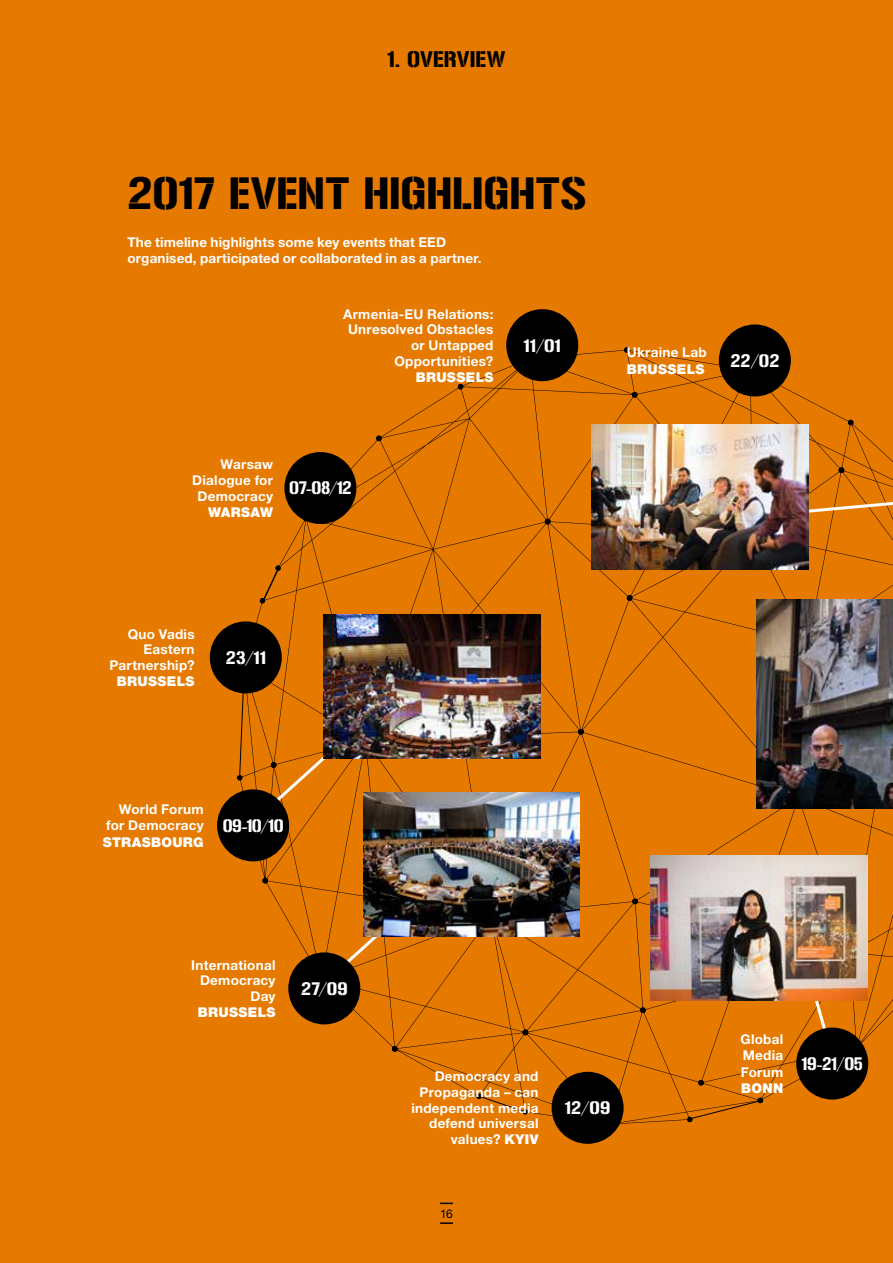
<style>
.page{position:relative;width:893px;height:1263px;background:#e67900}
.page>*{position:absolute;margin:0;border:0;box-sizing:border-box;transform-origin:0 0}
.t1{font:45px "Gunplay";color:#000}
.t2{font:22.5px "Gunplay";letter-spacing:.005em;color:#000}
.t3{font:18px "Gunplay";letter-spacing:-.005em;color:#fff}
.t4{font:18px "Gunplay";letter-spacing:-.005em;color:#fff;scale:.95 1}
.t5{font:18px "Gunplay";letter-spacing:-.005em;color:#fff;scale:.94 1}
.t6{font:700 13.5px/15.8px "Helvetica Neue LT Std";letter-spacing:.02em;color:#fff;text-align:right}
.t7{font:900 13.5px "Helvetica Neue LT Std";letter-spacing:.025em;color:#fff}
.t8{font:12px "Helvetica Neue LT Std";color:#000}
.s1{font-weight:900}
</style>
<div class="page">
<svg style="left:239px;top:350px;width:654px;height:774px"></svg>
<svg style="left:698px;top:1080px;width:6px;height:6px"></svg>
<svg style="left:640px;top:1007px;width:6px;height:6px"></svg>
<svg style="left:632px;top:898px;width:6px;height:6px"></svg>
<svg style="left:848px;top:420px;width:6px;height:5px"></svg>
<svg style="left:838px;top:467px;width:6px;height:6px"></svg>
<svg style="left:522px;top:1029px;width:6px;height:6px"></svg>
<svg style="left:392px;top:1046px;width:6px;height:6px"></svg>
<svg style="left:262px;top:878px;width:6px;height:5px"></svg>
<svg style="left:578px;top:729px;width:6px;height:6px"></svg>
<svg style="left:627px;top:595px;width:6px;height:6px"></svg>
<svg style="left:624px;top:347px;width:6px;height:6px"></svg>
<svg style="left:632px;top:392px;width:6px;height:6px"></svg>
<svg style="left:458px;top:384px;width:5px;height:6px"></svg>
<svg style="left:545px;top:519px;width:6px;height:5px"></svg>
<svg style="left:376px;top:435px;width:6px;height:6px"></svg>
<svg style="left:237px;top:692px;width:10px;height:89px"></svg>
<svg style="left:687px;top:1097px;width:76px;height:25px"></svg>
<svg style="left:476px;top:1093px;width:52px;height:22px"></svg>
<svg style="left:440px;top:1222px;width:13px;height:2px"></svg>
<svg style="left:440px;top:1202px;width:13px;height:2px"></svg>
<div style="left:506px;top:309px;width:72px;height:72px;background:#000;border-radius:50%"></div>
<div style="left:719px;top:324px;width:72px;height:72px;background:#000;border-radius:50%"></div>
<div style="left:552px;top:1072px;width:72px;height:72px;background:#000;border-radius:50%"></div>
<div style="left:210px;top:621px;width:72px;height:72px;background:#000;border-radius:50%"></div>
<svg style="left:800px;top:1000px;width:36px;height:46px"></svg>
<svg style="left:872px;top:809px;width:21px;height:66px"></svg>
<svg style="left:808px;top:496px;width:85px;height:23px"></svg>
<svg style="left:318px;top:851px;width:152px;height:131px"></svg>
<svg style="left:253px;top:693px;width:142px;height:129px"></svg>
<div style="left:217px;top:789px;width:72px;height:72px;background:#000;border-radius:50%"></div>
<img style="left:324px;top:614px;width:216px;height:144px">
<div style="left:288px;top:952px;width:72px;height:72px;background:#000;border-radius:50%"></div>
<img style="left:363px;top:792px;width:217px;height:145px">
<img style="left:756px;top:600px;width:137px;height:209px">
<img style="left:651px;top:855px;width:217px;height:145px">
<img style="left:591px;top:424px;width:217px;height:145px">
<div style="left:796px;top:1027px;width:72px;height:72px;background:#000;border-radius:50%"></div>
<svg style="left:260px;top:565px;width:21px;height:39px"></svg>
<div style="left:284px;top:452px;width:72px;height:72px;background:#000;border-radius:50%"></div>
<h2 class="t2" style="left:388px;top:47px;width:119px">1. OVERVIEW</h2>
<h1 class="t1" style="left:128px;top:170px;width:461px">2017 EVENT HIGHLIGHTS</h1>
<p class="t6" style="left:128px;top:233px;width:355px;line-height:16.5px;text-align:left">The timeline highlights some key events that EED organised, participated or collaborated in as a partner.</p>
<p class="t6" style="left:343px;top:305px;width:152px">Armenia-EU Relations:<br>Unresolved Obstacles or Untapped<br>Opportunities?</p>
<p class="t7" style="left:416px;top:369px;width:79px">BRUSSELS</p>
<h3 class="t3" style="left:524px;top:336px;width:38px">11/01</h3>
<p class="t6" style="left:192px;top:456px;width:82px">Warsaw<br>Dialogue for<br>Democracy</p>
<p class="t7" style="left:208px;top:504px;width:67px">WARSAW</p>
<h3 class="t4" style="left:289px;top:479px;width:67px">07-08/12</h3>
<p class="t6" style="left:627px;top:344px;width:81px">Ukraine Lab</p>
<p class="t7" style="left:627px;top:361px;width:79px">BRUSSELS</p>
<h3 class="t3" style="left:730px;top:351px;width:50px">22/02</h3>
<p class="t6" style="left:110px;top:626px;width:87px">Quo Vadis<br>Eastern<br>Partnership?</p>
<p class="t7" style="left:117px;top:673px;width:79px">BRUSSELS</p>
<h3 class="t3" style="left:226px;top:648px;width:42px">23/11</h3>
<p class="t6" style="left:106px;top:800px;width:99px;line-height:16.5px">World Forum for Democracy</p>
<p class="t7" style="left:103px;top:834px;width:102px">STRASBOURG</p>
<h3 class="t4" style="left:223px;top:816px;width:66px">09-10/10</h3>
<p class="t6" style="left:191px;top:957px;width:86px">International<br>Democracy<br>Day</p>
<p class="t7" style="left:198px;top:1004px;width:79px">BRUSSELS</p>
<h3 class="t3" style="left:301px;top:979px;width:48px">27/09</h3>
<p class="t6" style="left:411px;top:1068px;width:129px">Democracy and<br>Propaganda – can independent media defend universal values? <span class="s1">KYIV</span></p>
<p class="t8" style="left:440px;top:1206px;width:14px">16</p>
<h3 class="t3" style="left:565px;top:1098px;width:46px">12/09</h3>
<p class="t6" style="left:740px;top:1030px;width:44px;line-height:16.5px;text-align:justify">Global Media Forum</p>
<p class="t7" style="left:741px;top:1080px;width:43px">BONN</p>
<h3 class="t5" style="left:802px;top:1054px;width:66px">19-21/05</h3>
</div>
